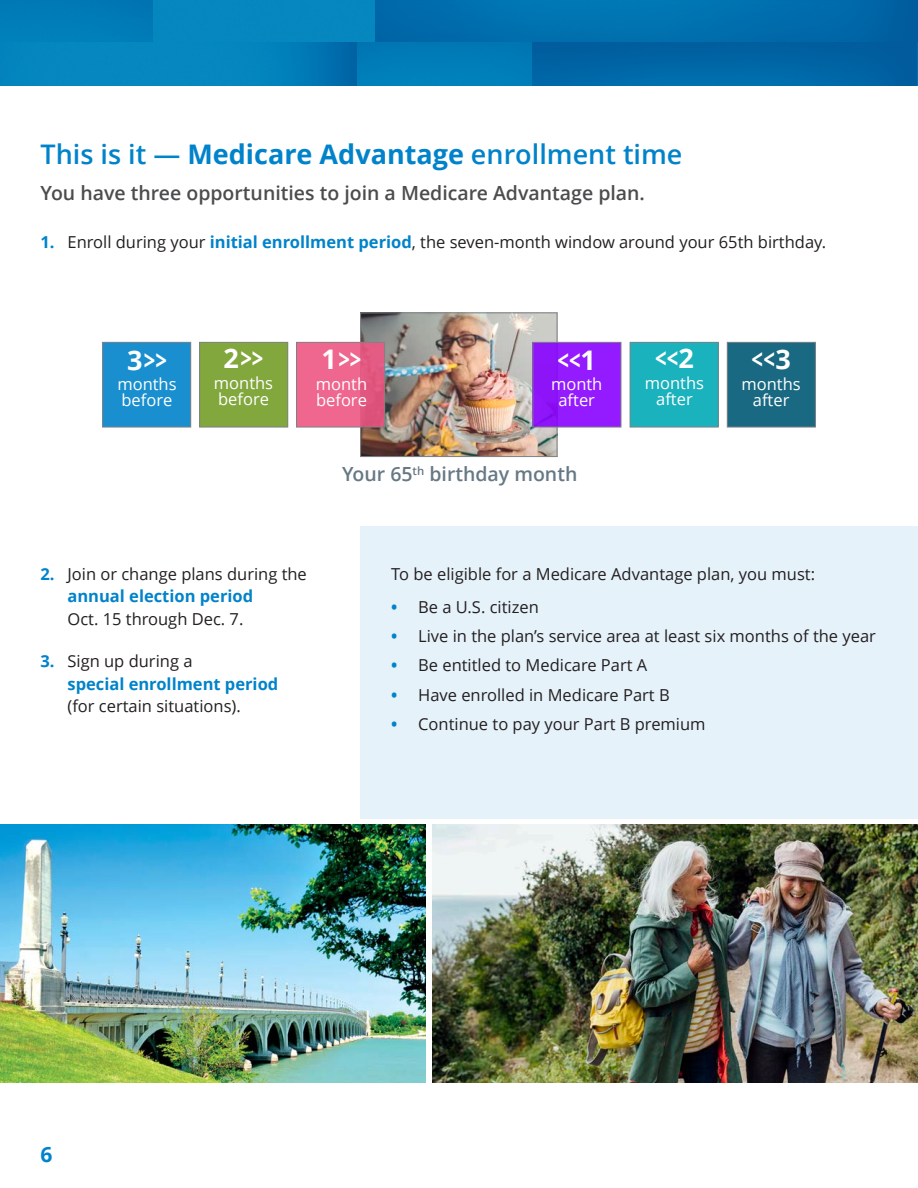
<style>
.page{position:relative;width:918px;height:1188px;background:#fff}
.page>*{position:absolute;margin:0;border:0;box-sizing:border-box;transform-origin:0 0}
.subhead{font:600 27px "Open Sans";color:#0083ca}
.t1{font:700 27px "Open Sans";color:#fff}
.t2{font:700 27px "Open Sans";color:#fff;scale:.75 1}
.t3{font:700 21px "Open Sans";color:#0083ca}
.subhead_small{font:600 19.5px "Open Sans";color:#4b4c4d}
.subhead_small-2{font:600 19.5px "Open Sans";color:#667884}
.body{font:16.5px/22.5px "Open Sans";color:#231f20}
.t4{font:16.5px/16px "Open Sans";color:#fff}
.s1{font-weight:700}
.s2{font-weight:700;color:#0083ca}
</style>
<div class="page">
<img style="left:0;top:0;width:918px;height:43px">
<div style="left:361px;top:526px;width:557px;height:293px;background:#e6f2fa"></div>
<img style="left:362px;top:315px;width:193px;height:140px">
<div style="left:360px;top:313px;width:197px;height:144px;border:1px solid #808285"></div>
<div style="left:103px;top:342px;width:88px;height:85px;background:#1a8fcf"></div>
<div style="left:102px;top:342px;width:89px;height:85px;border:1px solid #808285"></div>
<div style="left:200px;top:342px;width:88px;height:85px;background:#81a73d"></div>
<div style="left:199px;top:342px;width:89px;height:85px;border:1px solid #808285"></div>
<div style="left:297px;top:342px;width:88px;height:85px;background:linear-gradient(to right,#f46b93,#e25881)"></div>
<div style="left:296px;top:342px;width:89px;height:85px;border:1px solid #808285"></div>
<div style="left:533px;top:342px;width:88px;height:85px;background:#941aff"></div>
<div style="left:532px;top:342px;width:89px;height:85px;border:1px solid #808285"></div>
<div style="left:630px;top:342px;width:88px;height:85px;background:#1ab2bd"></div>
<div style="left:630px;top:342px;width:89px;height:85px;border:1px solid #808285"></div>
<div style="left:727px;top:342px;width:88px;height:85px;background:#1a6983"></div>
<div style="left:727px;top:342px;width:89px;height:85px;border:1px solid #808285"></div>
<img style="left:0;top:825px;width:426px;height:257px">
<img style="left:531px;top:43px;width:387px;height:43px">
<img style="left:0;top:43px;width:531px;height:43px">
<img style="left:432px;top:825px;width:486px;height:257px">
<p class="subhead" style="left:40px;top:136px;width:644px">This is it — <span class="s1">Medicare Advantage</span> enrollment time</p>
<p class="subhead_small" style="left:40px;top:180px;width:606px">You have three opportunities to join a Medicare Advantage plan.</p>
<p class="body" style="left:40px;top:230px;width:787px"><span class="s2">1.</span> Enroll during your <span class="s2">initial enrollment period</span>, the seven-month window around your 65th birthday.</p>
<p class="t1" style="left:127px;top:341px;width:41px">3&gt;&gt;</p>
<p class="t4" style="left:117px;top:376px;width:61px">months before</p>
<p class="t1" style="left:224px;top:340px;width:41px">2&gt;&gt;</p>
<p class="t4" style="left:214px;top:375px;width:61px">months before</p>
<p class="t1" style="left:322px;top:340px;width:41px">1&gt;&gt;</p>
<p class="t4" style="left:316px;top:375px;width:53px">month before</p>
<p class="t2" style="left:557px;top:341px;width:53px">&lt;&lt;1</p>
<p class="t4" style="left:551px;top:376px;width:53px;text-align:center">month after</p>
<p class="subhead_small-2" style="left:342px;top:461px;width:237px">Your 65<sup>th</sup> birthday month</p>
<p class="t2" style="left:655px;top:340px;width:53px">&lt;&lt;2</p>
<p class="t4" style="left:645px;top:375px;width:61px;text-align:center">months after</p>
<p class="t2" style="left:751px;top:340px;width:54px">&lt;&lt;3</p>
<p class="t4" style="left:742px;top:375px;width:61px;text-align:center">months after</p>
<p class="body" style="left:68px;top:562px;width:241px;text-indent:-27px"><span class="s2">2.</span> Join or change plans during the <span class="s2">annual election period<br></span>Oct. 15 through Dec. 7.</p>
<p class="body" style="left:68px;top:650px;width:212px;text-indent:-27px"><span class="s2">3.</span> Sign up during a<br><span class="s2">special enrollment period </span>(for certain situations).</p>
<p class="body" style="left:391px;top:562px;width:425px">To be eligible for a Medicare Advantage plan, you must:</p>
<p class="body" style="left:391px;top:595px;width:149px"><span class="s2">•</span> Be a U.S. citizen</p>
<p class="body" style="left:391px;top:625px;width:486px"><span class="s2">•</span> Live in the plan’s service area at least six months of the year</p>
<p class="body" style="left:391px;top:654px;width:258px"><span class="s2">•</span> Be entitled to Medicare Part A</p>
<p class="body" style="left:391px;top:683px;width:280px"><span class="s2">•</span> Have enrolled in Medicare Part B</p>
<p class="body" style="left:391px;top:712px;width:316px"><span class="s2">•</span> Continue to pay your Part B premium</p>
<p class="t3" style="left:40px;top:1139px;width:13px">6</p>
</div>
